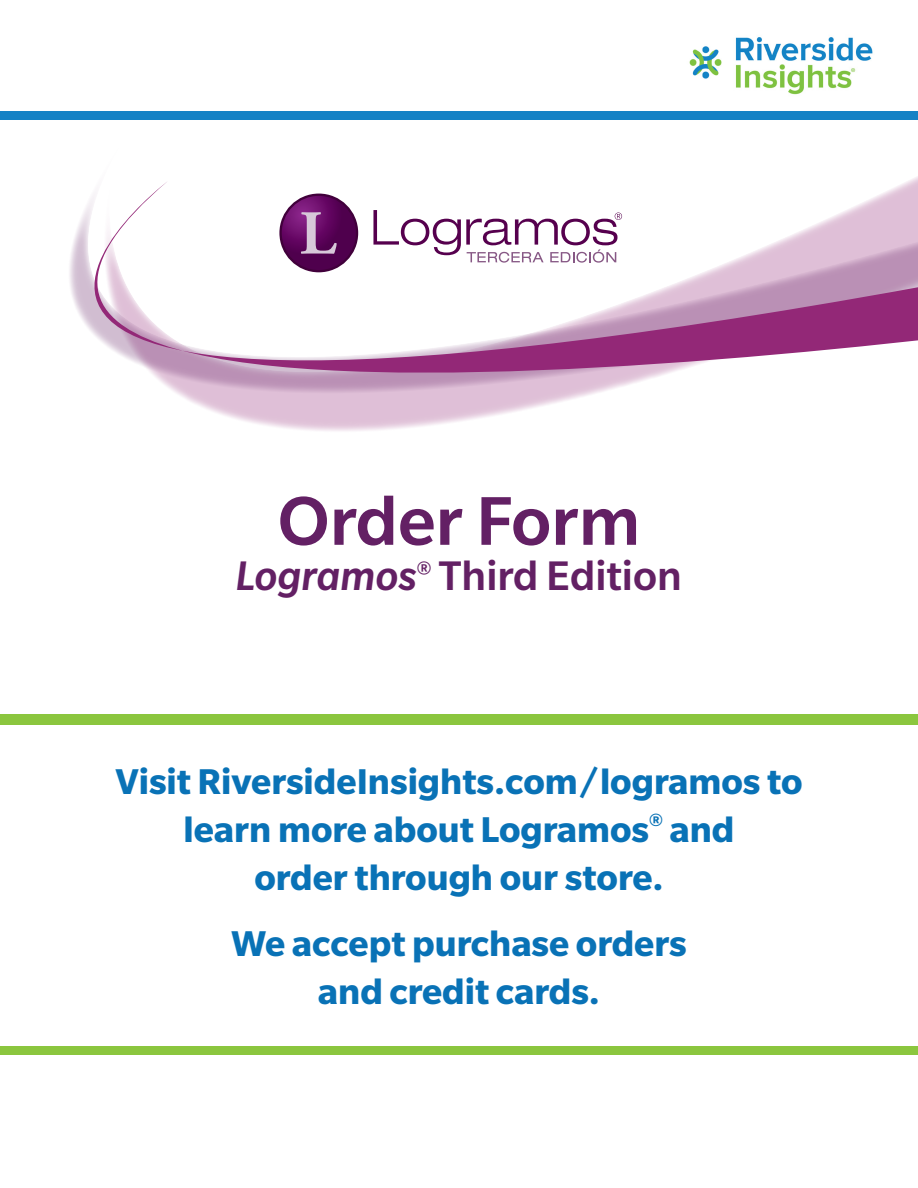
<style>
.page{position:relative;width:918px;height:1188px;background:#fff}
.page>*{position:absolute;margin:0;border:0;box-sizing:border-box;transform-origin:0 0}
.t1{font:500 75px "Slate Pro";color:#632064}
.t2{font:500 45px "Slate Pro";color:#632064}
.t3{font:700 39px/48px "Slate Pro";color:#0972b6;text-align:center}
.s1{font-style:italic}
</style>
<div class="page">
<div style="left:0;top:111px;width:918px;height:9px;background:#1582c5"></div>
<svg style="left:69px;top:181px;width:849px;height:250px"></svg>
<div style="left:0;top:714px;width:918px;height:11px;background:#8bc63e"></div>
<div style="left:0;top:1046px;width:918px;height:9px;background:#8bc63e"></div>
<img style="left:689px;top:37px;width:184px;height:58px">
<p class="t1" style="left:278px;top:480px;width:364px">Order Form</p>
<p class="t2" style="left:236px;top:551px;width:448px"><span class="s1">Logramos</span><sup>®</sup> Third Edition</p>
<p class="t3" style="left:115px;top:757px;width:689px">Visit RiversideInsights.com/logramos to learn more about Logramos<sup>®</sup> and<br>order through our store.</p>
<p class="t3" style="left:231px;top:919px;width:457px">We accept purchase orders and credit cards.</p>
</div>
